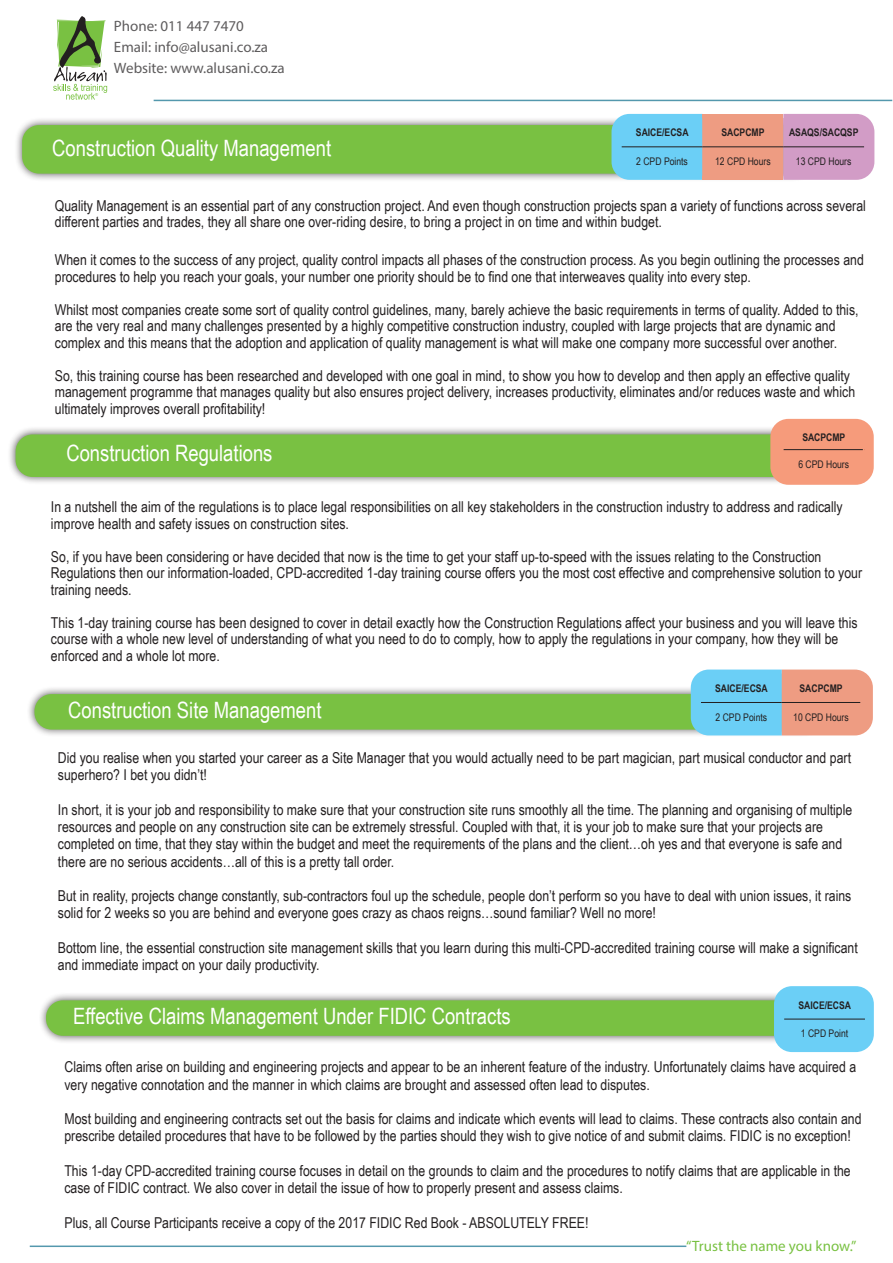
<style>
.page{position:relative;width:893px;height:1263px;background:#fff}
.page>*{position:absolute;margin:0;border:0;box-sizing:border-box;transform-origin:0 0}
.Heading{font:22.5px "Arial Narrow";color:#fff}
.Body{font:15px/16.5px "Arial Narrow";color:#231f20}
.t1{font:15px "Myriad Pro";color:#5e5c5d}
.t2{font:15px "Myriad Pro";color:#79c142}
.Body-2{font:10.5px "Arial Narrow";color:#231f20}
.Body-3{font:700 10.5px "Arial Narrow";color:#231f20}
.t3{font:4.05px "Arial Narrow";color:#79c142;scale:1.06 1}
</style>
<div class="page">
<div style="left:38px;top:992px;width:802px;height:52px;background:#231f20;opacity:.75"></div>
<div style="left:46px;top:1000px;width:786px;height:36px;background:#79c142;border-radius:17px"></div>
<div style="left:774px;top:986px;width:100px;height:66px;background:#6bcff6;border-radius:18px"></div>
<svg style="left:784px;top:1018px;width:81px;height:1px"></svg>
<hr style="left:784px;top:1019px;width:81px;height:1px;background:#231f20">
<div style="left:27px;top:686px;width:802px;height:52px;background:#231f20;opacity:.75"></div>
<div style="left:34px;top:694px;width:787px;height:35px;background:#79c142;border-radius:17px"></div>
<svg style="left:53px;top:16px;width:54px;height:84px"></svg>
<hr style="left:154px;top:100px;width:738px;height:1px;background:#5498ad">
<hr style="left:30px;top:1245px;width:656px;height:2px;background:#5498ad">
<svg style="left:691px;top:669px;width:182px;height:66px;background:#aeb7bd"></svg>
<hr style="left:701px;top:702px;width:81px;height:1px;background:#231f20">
<hr style="left:782px;top:702px;width:78px;height:1px;background:#231f20">
<div style="left:7px;top:426px;width:836px;height:59px;background:#231f20;opacity:.75"></div>
<div style="left:16px;top:434px;width:818px;height:43px;background:#79c142;border-radius:17px"></div>
<div style="left:770px;top:419px;width:104px;height:66px;background:#f69b7b;border-radius:18px"></div>
<svg style="left:785px;top:450px;width:76px;height:1px"></svg>
<hr style="left:783px;top:449px;width:81px;height:1px;background:#231f20">
<div style="left:14px;top:117px;width:806px;height:65px;background:#231f20;opacity:.75"></div>
<div style="left:22px;top:125px;width:790px;height:49px;background:#79c142;border-radius:17px"></div>
<svg style="left:611px;top:114px;width:263px;height:66px;background:#b6adc0"></svg>
<hr style="left:622px;top:147px;width:80px;height:1px;background:#231f20">
<hr style="left:702px;top:147px;width:81px;height:1px;background:#231f20">
<hr style="left:783px;top:147px;width:81px;height:1px;background:#231f20">
<p class="t3" style="left:95px;top:91px;width:4px">®</p>
<p class="t1" style="left:114px;top:17px;width:131px">Phone: 011 447 7470</p>
<p class="t1" style="left:114px;top:38px;width:156px">Email: info@alusani.co.za</p>
<p class="t1" style="left:114px;top:59px;width:172px">Website: www.alusani.co.za</p>
<p class="Heading" style="left:52px;top:131px;width:280px">Construction Quality Management</p>
<p class="Body-3" style="left:636px;top:125px;width:54px">SAICE/ECSA</p>
<p class="Body-3" style="left:721px;top:125px;width:45px">SACPCMP</p>
<p class="Body-3" style="left:789px;top:125px;width:71px">ASAQS/SACQSP</p>
<p class="Body-2" style="left:636px;top:154px;width:53px">2 CPD Points</p>
<p class="Body-2" style="left:715px;top:154px;width:57px">12 CPD Hours</p>
<p class="Body-2" style="left:796px;top:154px;width:57px">13 CPD Hours</p>
<p class="Body" style="left:55px;top:196px;width:812px">Quality Management is an essential part of any construction project. And even though construction projects span a variety of functions across several different parties and trades, they all share one over-riding desire, to bring a project in on time and within budget.</p>
<p class="Body" style="left:55px;top:251px;width:810px">When it comes to the success of any project, quality control impacts all phases of the construction process. As you begin outlining the processes and procedures to help you reach your goals, your number one priority should be to find one that interweaves quality into every step.</p>
<p class="Body" style="left:55px;top:300px;width:805px">Whilst most companies create some sort of quality control guidelines, many, barely achieve the basic requirements in terms of quality. Added to this, are the very real and many challenges presented by a highly competitive construction industry, coupled with large projects that are dynamic and complex and this means that the adoption and application of quality management is what will make one company more successful over another.</p>
<p class="Body" style="left:55px;top:366px;width:802px">So, this training course has been researched and developed with one goal in mind, to show you how to develop and then apply an effective quality management programme that manages quality but also ensures project delivery, increases productivity, eliminates and/or reduces waste and which ultimately improves overall profitability!</p>
<p class="Heading" style="left:66px;top:436px;width:208px">Construction Regulations</p>
<p class="Body-3" style="left:802px;top:429px;width:45px">SACPCMP</p>
<p class="Body-2" style="left:798px;top:456px;width:52px">6 CPD Hours</p>
<p class="Body" style="left:51px;top:498px;width:793px">In a nutshell the aim of the regulations is to place legal responsibilities on all key stakeholders in the construction industry to address and radically improve health and safety issues on construction sites.</p>
<p class="Body" style="left:51px;top:547px;width:772px">So, if you have been considering or have decided that now is the time to get your staff up-to-speed with the issues relating to the Construction</p>
<p class="Body" style="left:51px;top:564px;width:813px">Regulations then our information-loaded, CPD-accredited 1-day training course offers you the most cost effective and comprehensive solution to your training needs.</p>
<p class="Body" style="left:51px;top:613px;width:808px">This 1-day training course has been designed to cover in detail exactly how the Construction Regulations affect your business and you will leave this course with a whole new level of understanding of what you need to do to comply, how to apply the regulations in your company, how they will be enforced and a whole lot more.</p>
<p class="Body-3" style="left:715px;top:680px;width:54px">SAICE/ECSA</p>
<p class="Body-3" style="left:800px;top:680px;width:45px">SACPCMP</p>
<p class="Body-2" style="left:715px;top:709px;width:53px">2 CPD Points</p>
<p class="Body-2" style="left:793px;top:709px;width:57px">10 CPD Hours</p>
<p class="Heading" style="left:68px;top:693px;width:255px">Construction Site Management</p>
<p class="Body" style="left:58px;top:749px;width:795px;line-height:17.2px">Did you realise when you started your career as a Site Manager that you would actually need to be part magician, part musical conductor and part superhero? I bet you didn’t!</p>
<p class="Body" style="left:58px;top:800px;width:796px;line-height:17.2px">In short, it is your job and responsibility to make sure that your construction site runs smoothly all the time. The planning and organising of multiple resources and people on any construction site can be extremely stressful. Coupled with that, it is your job to make sure that your projects are completed on time, that they stay within the budget and meet the requirements of the plans and the client…oh yes and that everyone is safe and there are no serious accidents…all of this is a pretty tall order.</p>
<p class="Body" style="left:58px;top:887px;width:795px;line-height:17.2px">But in reality, projects change constantly, sub-contractors foul up the schedule, people don’t perform so you have to deal with union issues, it rains solid for 2 weeks so you are behind and everyone goes crazy as chaos reigns…sound familiar? Well no more!</p>
<p class="Body" style="left:58px;top:938px;width:801px;line-height:17.2px">Bottom line, the essential construction site management skills that you learn during this multi-CPD-accredited training course will make a significant and immediate impact on your daily productivity.</p>
<p class="Body-3" style="left:798px;top:997px;width:54px">SAICE/ECSA</p>
<p class="Body-2" style="left:801px;top:1026px;width:49px">1 CPD Point</p>
<p class="Heading" style="left:73px;top:1000px;width:439px">Effective Claims Management Under FIDIC Contracts</p>
<p class="Body" style="left:64px;top:1058px;width:793px;line-height:17.2px">Claims often arise on building and engineering projects and appear to be an inherent feature of the industry. Unfortunately claims have acquired a very negative connotation and the manner in which claims are brought and assessed often lead to disputes.</p>
<p class="Body" style="left:64px;top:1109px;width:799px;line-height:17.2px">Most building and engineering contracts set out the basis for claims and indicate which events will lead to claims. These contracts also contain and prescribe detailed procedures that have to be followed by the parties should they wish to give notice of and submit claims. FIDIC is no exception!</p>
<p class="Body" style="left:64px;top:1161px;width:788px;line-height:17.2px">This 1-day CPD-accredited training course focuses in detail on the grounds to claim and the procedures to notify claims that are applicable in the case of FIDIC contract. We also cover in detail the issue of how to properly present and assess claims.</p>
<p class="Body" style="left:64px;top:1213px;width:525px">Plus, all Course Participants receive a copy of the 2017 FIDIC Red Book - ABSOLUTELY FREE!</p>
<p class="t2" style="left:686px;top:1236px;width:172px">“Trust the name you know.”</p>
</div>
